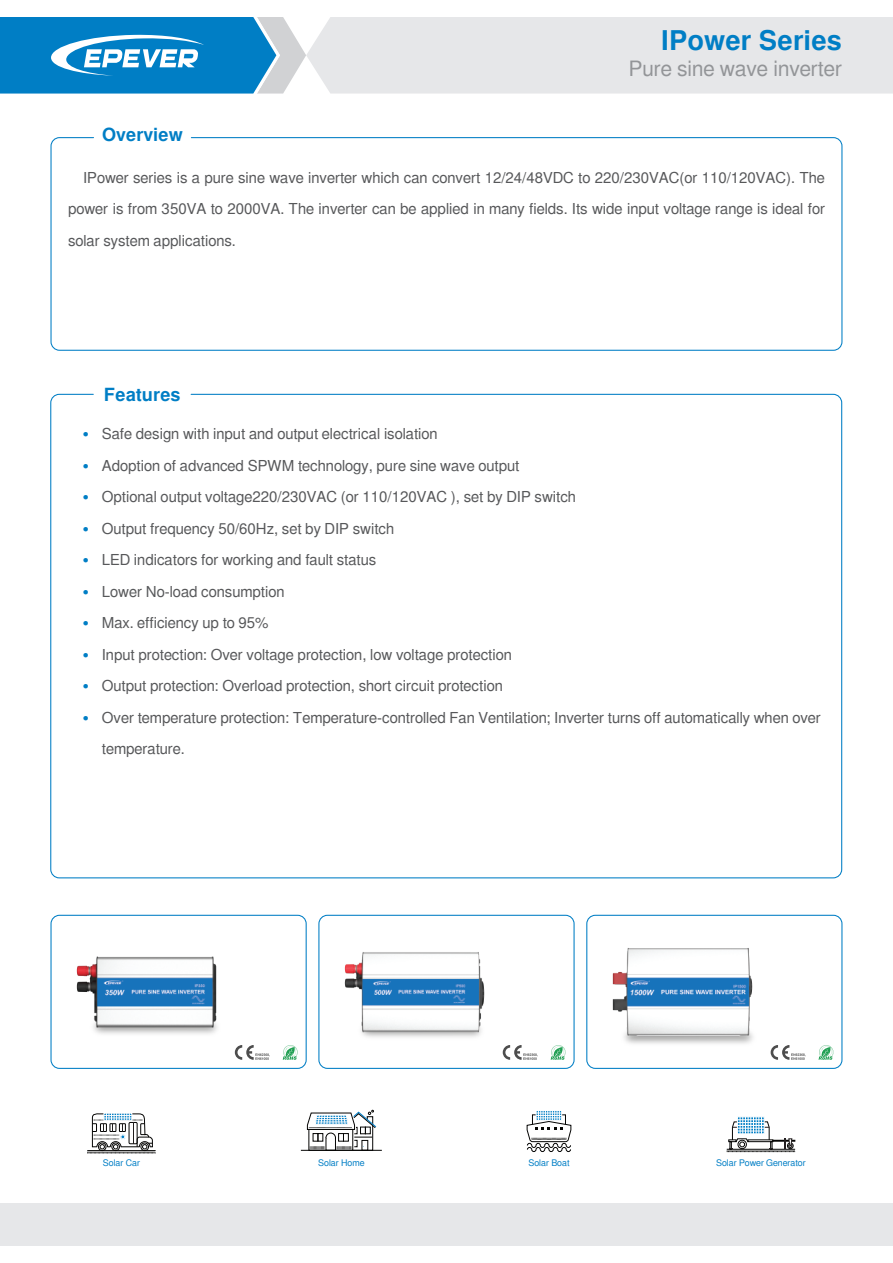
<style>
.page{position:relative;width:893px;height:1263px;background:#fff}
.page>*{position:absolute;margin:0;border:0;box-sizing:border-box;transform-origin:0 0}
.t1{font:700 27px "Free Sans";color:#007ec5}
.t2{font:21px "Free Sans";color:#939598}
.t3{font:700 18px "Free Sans";color:#007ec5}
.t4{font:15px/31.5px "Free Sans";color:#57585a;text-align:justify}
.t5{font:700 15px/31.5px "Free Sans";color:#007ec5;text-align:justify}
.t6{font:9px "Free Sans";color:#007ec5}
</style>
<div class="page">
<div style="left:306px;top:17px;width:587px;height:77px;background:#e6e7e9"></div>
<svg style="left:0;top:17px;width:306px;height:77px;background:#3797ce"></svg>
<div style="left:50px;top:137px;width:792px;height:214px;border:1px solid #007ec5;border-radius:9px"></div>
<img style="left:52px;top:915px;width:183px;height:152px">
<div style="left:50px;top:915px;width:257px;height:154px;border:1px solid #007ec5;border-radius:9px"></div>
<img style="left:319px;top:915px;width:184px;height:152px">
<div style="left:318px;top:915px;width:257px;height:154px;border:1px solid #007ec5;border-radius:9px"></div>
<img style="left:587px;top:915px;width:184px;height:152px">
<div style="left:586px;top:915px;width:256px;height:154px;border:1px solid #007ec5;border-radius:9px"></div>
<svg style="left:87px;top:1113px;width:69px;height:41px"></svg>
<hr style="left:301px;top:1150px;width:81px;height:1px;background:#050504">
<svg style="left:307px;top:1110px;width:70px;height:41px"></svg>
<svg style="left:526px;top:1111px;width:46px;height:41px"></svg>
<div style="left:737px;top:1116px;width:27px;height:10px;background:#f4f9fc"></div>
<svg style="left:727px;top:1117px;width:68px;height:35px"></svg>
<svg style="left:818px;top:1045px;width:15px;height:15px"></svg>
<svg style="left:771px;top:1045px;width:35px;height:15px"></svg>
<svg style="left:551px;top:1045px;width:15px;height:15px"></svg>
<svg style="left:503px;top:1045px;width:35px;height:15px"></svg>
<svg style="left:283px;top:1045px;width:15px;height:15px"></svg>
<svg style="left:235px;top:1045px;width:35px;height:15px"></svg>
<div style="left:0;top:1203px;width:893px;height:43px;background:#e6e7e9"></div>
<p class="t3" style="left:102px;top:122px;width:82px">Overview</p>
<h1 class="t1" style="left:661px;top:22px;width:183px">IPower Series</h1>
<h2 class="t2" style="left:629px;top:56px;width:215px">Pure sine wave inverter</h2>
<p class="t4" style="left:68px;top:162px;width:758px;text-indent:15px">IPower series is a pure sine wave inverter which can convert 12/24/48VDC to 220/230VAC(or 110/120VAC). The power is from 350VA to 2000VA. The inverter can be applied in many fields. Its wide input voltage range is ideal for solar system applications.</p>
<p class="t3" style="left:104px;top:382px;width:78px">Features</p>
<p class="t5" style="left:83px;top:419px;width:7px">• • • • • • • • • •</p>
<p class="t4" style="left:102px;top:418px;width:721px;text-align:left">Safe design with input and output electrical isolation<br>Adoption of advanced SPWM technology, pure sine wave output<br>Optional output voltage220/230VAC (or 110/120VAC ), set by DIP switch<br>Output frequency 50/60Hz, set by DIP switch<br>LED indicators for working and fault status<br>Lower No-load consumption<br>Max. efficiency up to 95%<br>Input protection: Over voltage protection, low voltage protection<br>Output protection: Overload protection, short circuit protection<br>Over temperature protection: Temperature-controlled Fan Ventilation; Inverter turns off automatically when over temperature.</p>
<p class="t6" style="left:103px;top:1157px;width:39px">Solar Car</p>
<p class="t6" style="left:318px;top:1157px;width:48px">Solar Home</p>
<p class="t6" style="left:528px;top:1157px;width:43px">Solar Boat</p>
<p class="t6" style="left:716px;top:1157px;width:91px">Solar Power Generator</p>
</div>
